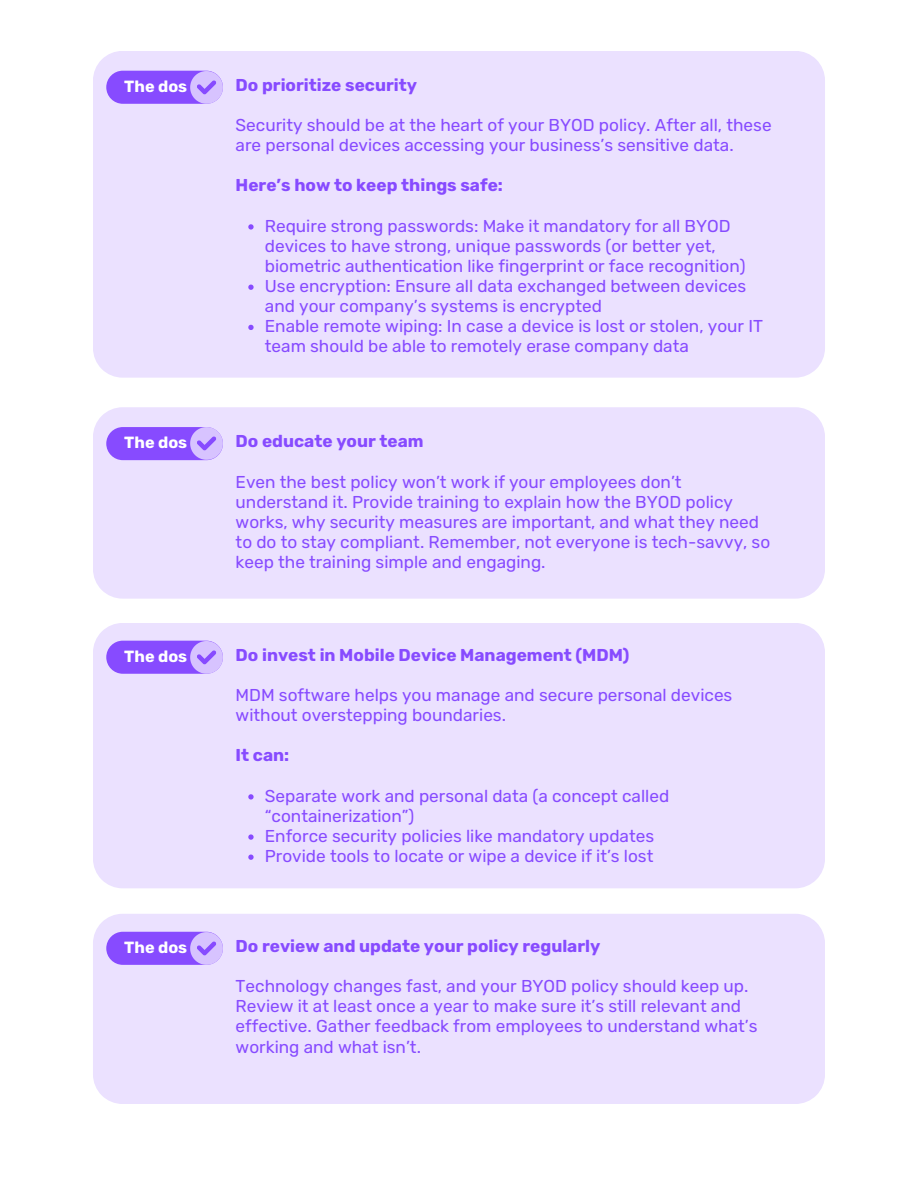
<style>
.page{position:relative;width:918px;height:1188px;background:#fff}
.page>*{position:absolute;margin:0;border:0;box-sizing:border-box;transform-origin:0 0}
.t1{font:17.25px/20.1px "Rubik";color:#874bff}
.t2{font:700 17.25px "Rubik";color:#874bff}
.t3{font:700 16.2px "Rubik";color:#fff}
</style>
<div class="page">
<div style="left:93px;top:51px;width:732px;height:327px;background:#ebe1ff"></div>
<svg style="left:248px;top:224px;width:6px;height:6px"></svg>
<svg style="left:248px;top:285px;width:6px;height:5px"></svg>
<svg style="left:248px;top:325px;width:6px;height:5px"></svg>
<div style="left:106px;top:71px;width:117px;height:33px;background:#874bff;border-radius:17px"></div>
<svg style="left:190px;top:71px;width:33px;height:33px"></svg>
<div style="left:93px;top:407px;width:732px;height:192px;background:#ebe1ff"></div>
<div style="left:106px;top:427px;width:117px;height:33px;background:#874bff;border-radius:17px"></div>
<svg style="left:190px;top:427px;width:33px;height:33px"></svg>
<div style="left:93px;top:623px;width:732px;height:265px;background:#ebe1ff"></div>
<svg style="left:248px;top:794px;width:6px;height:6px"></svg>
<svg style="left:248px;top:834px;width:6px;height:6px"></svg>
<svg style="left:248px;top:855px;width:6px;height:5px"></svg>
<div style="left:106px;top:641px;width:117px;height:33px;background:#874bff;border-radius:17px"></div>
<svg style="left:190px;top:641px;width:33px;height:33px"></svg>
<div style="left:93px;top:914px;width:732px;height:190px;background:#ebe1ff"></div>
<div style="left:106px;top:932px;width:117px;height:33px;background:#874bff;border-radius:17px"></div>
<svg style="left:190px;top:932px;width:33px;height:33px"></svg>
<p class="t3" style="left:124px;top:77px;width:64px">The dos</p>
<p class="t2" style="left:236px;top:75px;width:183px">Do prioritize security</p>
<p class="t1" style="left:236px;top:116px;width:538px">Security should be at the heart of your BYOD policy. After all, these are personal devices accessing your business’s sensitive data.</p>
<p class="t2" style="left:236px;top:176px;width:269px">Here’s how to keep things safe:</p>
<p class="t1" style="left:265px;top:216px;width:500px">Require strong passwords: Make it mandatory for all BYOD devices to have strong, unique passwords (or better yet, biometric authentication like fingerprint or face recognition)<br>Use encryption: Ensure all data exchanged between devices and your company’s systems is encrypted<br>Enable remote wiping: In case a device is lost or stolen, your IT team should be able to remotely erase company data</p>
<p class="t3" style="left:124px;top:434px;width:64px">The dos</p>
<p class="t2" style="left:236px;top:432px;width:190px">Do educate your team</p>
<p class="t1" style="left:236px;top:472px;width:536px">Even the best policy won’t work if your employees don’t understand it. Provide training to explain how the BYOD policy works, why security measures are important, and what they need to do to stay compliant. Remember, not everyone is tech-savvy, so keep the training simple and engaging.</p>
<p class="t3" style="left:124px;top:647px;width:64px">The dos</p>
<p class="t2" style="left:236px;top:645px;width:395px">Do invest in Mobile Device Management (MDM)</p>
<p class="t1" style="left:236px;top:686px;width:498px">MDM software helps you manage and secure personal devices without overstepping boundaries.</p>
<p class="t2" style="left:236px;top:746px;width:55px">It can:</p>
<p class="t1" style="left:265px;top:786px;width:406px">Separate work and personal data (a concept called “containerization”)<br>Enforce security policies like mandatory updates Provide tools to locate or wipe a device if it’s lost</p>
<p class="t3" style="left:124px;top:938px;width:64px">The dos</p>
<p class="t2" style="left:236px;top:936px;width:366px">Do review and update your policy regularly</p>
<p class="t1" style="left:236px;top:977px;width:523px">Technology changes fast, and your BYOD policy should keep up.<br>Review it at least once a year to make sure it’s still relevant and effective. Gather feedback from employees to understand what’s working and what isn’t.</p>
</div>
